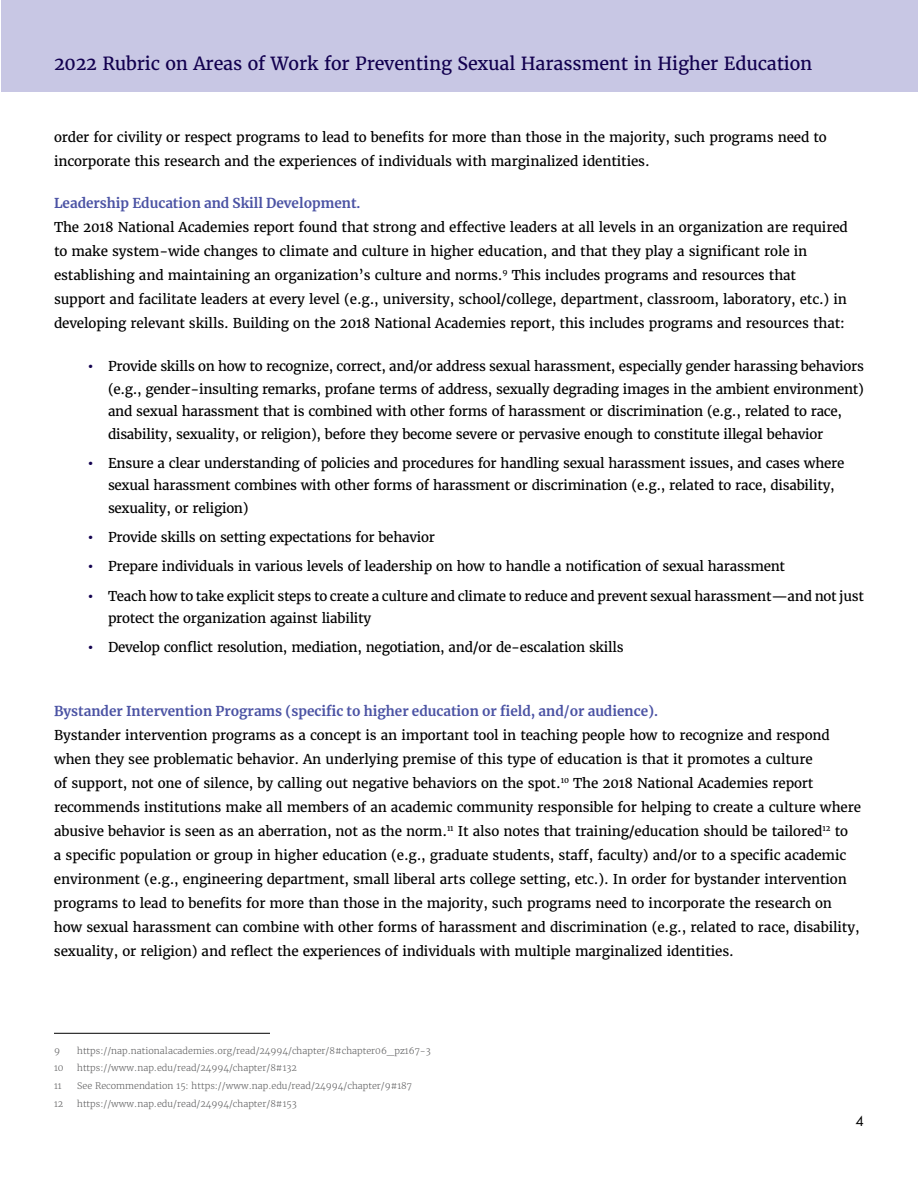
<style>
.page{position:relative;width:918px;height:1188px;background:#fff}
.page>*{position:absolute;margin:0;border:0;box-sizing:border-box;transform-origin:0 0}
.t1{font:18px "Merriweather";letter-spacing:-.01em;color:#12004f}
.t2{font:15px "Futura PT";color:#000}
.t3{font:13.5px/24px "Merriweather";letter-spacing:-.01em;color:#000}
.t4{font:700 13.5px "Merriweather";color:#4b53a4}
.t5{font:300 9px "Merriweather";color:#606061}
.s1{font-weight:900;color:#12004f}
</style>
<div class="page">
<div style="left:1px;top:0;width:916px;height:92px;background:#c8c7e4"></div>
<hr style="left:54px;top:1033px;width:216px;height:1px;background:#000">
<h1 class="t1" style="left:54px;top:52px;width:760px">2022 Rubric on Areas of Work for Preventing Sexual Harassment in Higher Education</h1>
<p class="t3" style="left:54px;top:125px;width:774px">order for civility or respect programs to lead to benefits for more than those in the majority, such programs need to incorporate this research and the experiences of individuals with marginalized identities.</p>
<p class="t4" style="left:54px;top:193px;width:308px">Leadership Education and Skill Development.</p>
<p class="t3" style="left:54px;top:215px;width:795px">The 2018 National Academies report found that strong and effective leaders at all levels in an organization are required to make system-wide changes to climate and culture in higher education, and that they play a significant role in establishing and maintaining an organization’s culture and norms.<sup>9</sup> This includes programs and resources that support and facilitate leaders at every level (e.g., university, school/college, department, classroom, laboratory, etc.) in developing relevant skills. Building on the 2018 National Academies report, this includes programs and resources that:</p>
<p class="t3" style="left:108px;top:355px;width:757px;line-height:22.5px;text-indent:-20px"><span class="s1">•</span> Provide skills on how to recognize, correct, and/or address sexual harassment, especially gender harassing behaviors (e.g., gender-insulting remarks, profane terms of address, sexually degrading images in the ambient environment) and sexual harassment that is combined with other forms of harassment or discrimination (e.g., related to race, disability, sexuality, or religion), before they become severe or pervasive enough to constitute illegal behavior</p>
<p class="t3" style="left:108px;top:452px;width:738px;line-height:22.5px;text-indent:-20px"><span class="s1">•</span> Ensure a clear understanding of policies and procedures for handling sexual harassment issues, and cases where sexual harassment combines with other forms of harassment or discrimination (e.g., related to race, disability, sexuality, or religion)</p>
<p class="t3" style="left:88px;top:525px;width:349px"><span class="s1">•</span> Provide skills on setting expectations for behavior</p>
<p class="t3" style="left:88px;top:555px;width:699px"><span class="s1">•</span> Prepare individuals in various levels of leadership on how to handle a notification of sexual harassment</p>
<p class="t3" style="left:108px;top:585px;width:758px;line-height:22.5px;text-indent:-20px"><span class="s1">•</span> Teach how to take explicit steps to create a culture and climate to reduce and prevent sexual harassment—and not just protect the organization against liability</p>
<p class="t3" style="left:88px;top:636px;width:537px"><span class="s1">•</span> Develop conflict resolution, mediation, negotiation, and/or de-escalation skills</p>
<p class="t4" style="left:54px;top:702px;width:606px">Bystander Intervention Programs (specific to higher education or field, and/or audience).</p>
<p class="t3" style="left:54px;top:723px;width:809px">Bystander intervention programs as a concept is an important tool in teaching people how to recognize and respond when they see problematic behavior. An underlying premise of this type of education is that it promotes a culture<br>of support, not one of silence, by calling out negative behaviors on the spot.<sup>10</sup> The 2018 National Academies report recommends institutions make all members of an academic community responsible for helping to create a culture where abusive behavior is seen as an aberration, not as the norm.<sup>11</sup> It also notes that training/education should be tailored<sup>12</sup> to<br>a specific population or group in higher education (e.g., graduate students, staff, faculty) and/or to a specific academic environment (e.g., engineering department, small liberal arts college setting, etc.). In order for bystander intervention programs to lead to benefits for more than those in the majority, such programs need to incorporate the research on how sexual harassment can combine with other forms of harassment and discrimination (e.g., related to race, disability, sexuality, or religion) and reflect the experiences of individuals with multiple marginalized identities.</p>
<p class="t5" style="left:54px;top:1045px;width:7px">9</p>
<p class="t5" style="left:77px;top:1045px;width:355px">https://nap.nationalacademies.org/read/24994/chapter/8#chapter06_pz167-3</p>
<p class="t5" style="left:54px;top:1063px;width:11px">10</p>
<p class="t5" style="left:77px;top:1063px;width:221px">https://www.nap.edu/read/24994/chapter/8#132</p>
<p class="t5" style="left:54px;top:1080px;width:9px">11</p>
<p class="t5" style="left:77px;top:1080px;width:336px">See Recommendation 15: https://www.nap.edu/read/24994/chapter/9#187</p>
<p class="t5" style="left:54px;top:1098px;width:11px">12</p>
<p class="t5" style="left:77px;top:1098px;width:221px">https://www.nap.edu/read/24994/chapter/8#153</p>
<p class="t2" style="left:855px;top:1112px;width:10px">4</p>
</div>
